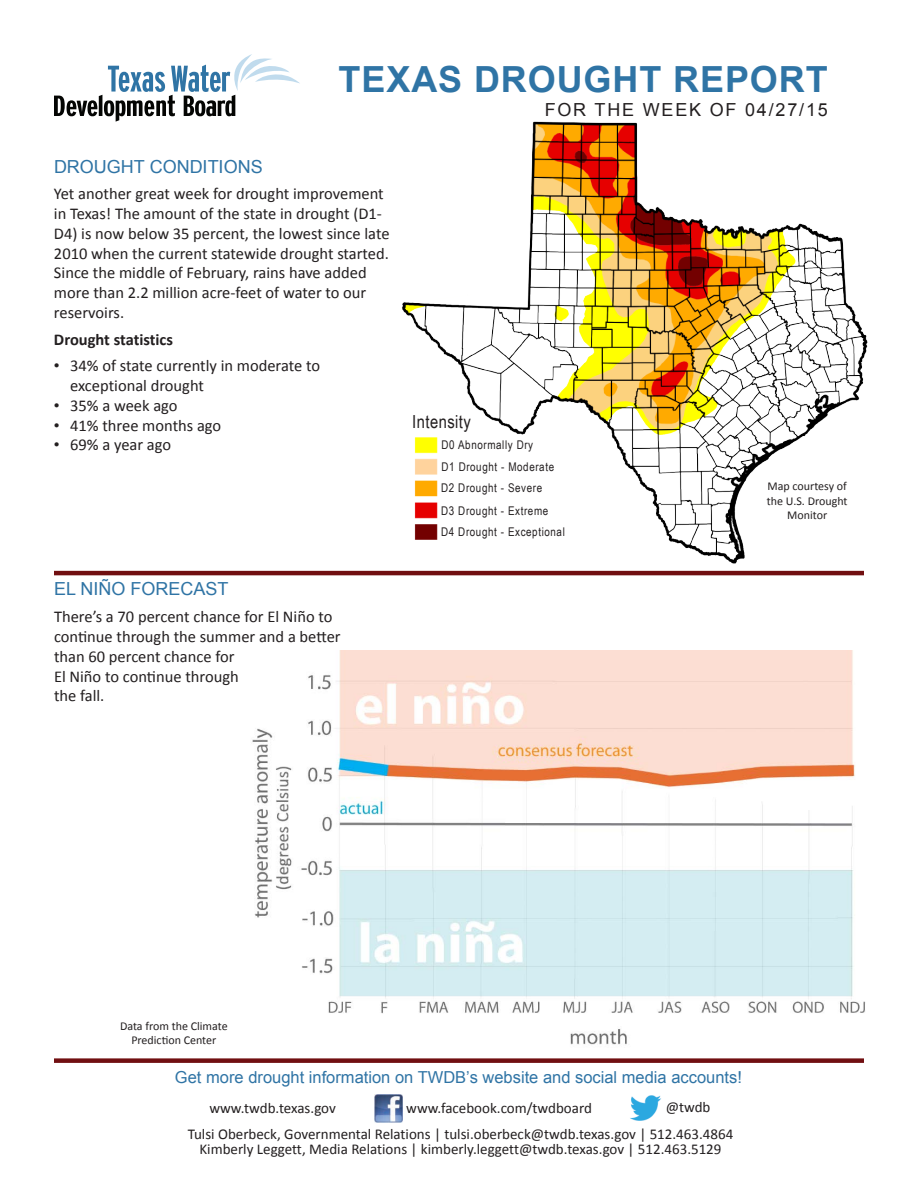
<style>
.page{position:relative;width:918px;height:1188px;background:#fff}
.page>*{position:absolute;margin:0;border:0;box-sizing:border-box;transform-origin:0 0}
.t1{font:700 36px "Arial";letter-spacing:.025em;color:#2f74a5}
.Heading_1_blue{font:18px "Arial";color:#2f74a5}
.t2{font:18px "Arial";letter-spacing:.1em;color:#231f20}
.t3{font:18px "Arial Narrow";letter-spacing:.025em;color:#231f20}
.Body_copy{font:16.5px/19.8px "Calibri";color:#231f20}
.t4{font:16.5px "Arial";color:#2f74a5}
.Heading_2{font:700 16.5px "Calibri";color:#231f20}
.Paragraph_Style_1{font:15px "Calibri";color:#231f20}
.t5{font:12px/21.3px "Arial Narrow";letter-spacing:.05em;color:#231f20}
.t6{font:12px/14.4px "Calibri";color:#231f20;text-align:center}
.s1{font-family:"Gill Sans"}
.s2{color:#fff}
</style>
<div class="page">
<img style="left:252px;top:650px;width:613px;height:395px">
<hr style="left:54px;top:571px;width:810px;height:4px;background:#710f11">
<div style="left:54px;top:1058px;width:810px;height:5px;background:#710f11"></div>
<img style="left:402px;top:121px;width:466px;height:443px">
<img style="left:414px;top:436px;width:24px;height:105px">
<svg style="left:54px;top:54px;width:246px;height:68px"></svg>
<img style="left:630px;top:1095px;width:31px;height:26px">
<img style="left:375px;top:1094px;width:27px;height:28px">
<p class="Heading_1_blue" style="left:54px;top:155px;width:210px">DROUGHT CONDITIONS</p>
<p class="t1" style="left:339px;top:56px;width:491px">TEXAS DROUGHT REPORT</p>
<p class="t2" style="left:545px;top:98px;width:285px">FOR THE WEEK OF 04/27/15</p>
<p class="Body_copy" style="left:54px;top:184px;width:337px">Yet another great week for drought improvement in Texas! The amount of the state in drought (D1- D4) is now below 35 percent, the lowest since late 2010 when the current statewide drought started.<br>Since the middle of February, rains have added more than 2.2 million acre-feet of water to our reservoirs.</p>
<p class="Heading_2" style="left:54px;top:329px;width:121px">Drought statistics</p>
<p class="Body_copy" style="left:70px;top:356px;width:251px;text-indent:-16px"><span class="s1">•</span> 34% of state currently in moderate to exceptional drought</p>
<p class="Body_copy" style="left:54px;top:395px;width:125px"><span class="s1">•</span> 35% a week ago</p>
<p class="Body_copy" style="left:54px;top:415px;width:169px"><span class="s1">•</span> 41% three months ago</p>
<p class="Body_copy" style="left:54px;top:435px;width:119px"><span class="s1">•</span> 69% a year ago</p>
<p class="Heading_1_blue" style="left:54px;top:577px;width:176px">EL NIÑO FORECAST</p>
<p class="Body_copy" style="left:54px;top:607px;width:288px">There’s a 70 percent chance for El Niño to continue through the summer and a better than 60 percent chance for<br>El Niño to continue through<br>the fall.</p>
<p class="t3" style="left:412px;top:408px;width:60px">Intensity</p>
<p class="t5" style="left:441px;top:455px;width:115px">D1 Drought - Moderate<br>D2 Drought - Severe</p>
<p class="t5" style="left:441px;top:500px;width:125px;line-height:20.9px">D3 Drought - Extreme<br>D4 Drought - Exceptional</p>
<p class="t5" style="left:442px;top:434px;width:93px">D0 Abnormally Dry</p>
<p class="t6" style="left:767px;top:479px;width:82px">Map courtesy of the U.S. Drought<br>Monitor</p>
<p class="t6" style="left:120px;top:1019px;width:109px">Data from the Climate<br>Prediction Center</p>
<p class="t4" style="left:175px;top:1066px;width:569px">Get more drought information on TWDB’s website and social media accounts!</p>
<p class="Paragraph_Style_1" style="left:168px;top:1098px;width:169px"><span class="s2">http://</span>www.twdb.texas.gov</p>
<p class="Paragraph_Style_1" style="left:406px;top:1099px;width:187px">www.facebook.com/twdboard</p>
<p class="Paragraph_Style_1" style="left:666px;top:1098px;width:46px">@twdb</p>
<p class="Paragraph_Style_1" style="left:188px;top:1125px;width:547px">Tulsi Oberbeck, Governmental Relations | tulsi.oberbeck@twdb.texas.gov | 512.463.4864</p>
<p class="Paragraph_Style_1" style="left:199px;top:1140px;width:524px">Kimberly Leggett, Media Relations | kimberly.leggett@twdb.texas.gov | 512.463.5129</p>
</div>
